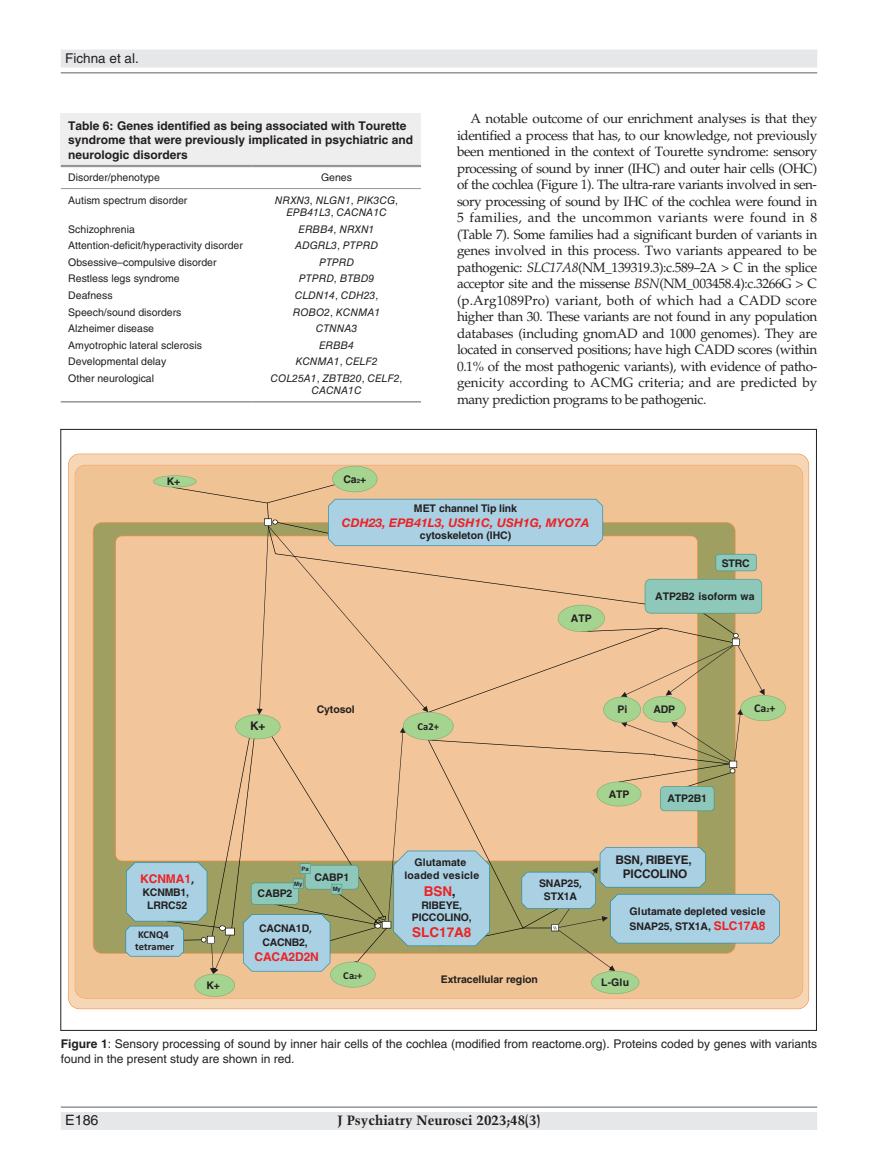
<style>
.page{position:relative;width:878px;height:1175px;background:#fff}
.page>*{position:absolute;margin:0;border:0;box-sizing:border-box;transform-origin:0 0}
.t1{font:14.25px "Helvetica LT Std";color:#231f20}
.t2{font:13.5px/16.5px "Palatino LT Std";letter-spacing:-.03em;color:#231f20;text-align:justify}
.t3{font:700 13.5px "Trump Mediaeval LT Std";color:#231f20}
.t4{font:13.5px "Helvetica LT Std";color:#231f20}
.t5{font:700 13.5px "Helvetica LT Std";color:#ee2123}
.t6{font:12px/15px "Helvetica LT Std";color:#231f20}
.t7{font:700 12px/14.4px "Helvetica LT Std";color:#231f20}
.t8{font:italic 700 12px "Helvetica Neue LT Std";letter-spacing:.01em;color:#ee2123}
.t9{font:700 12px "Helvetica LT Std";letter-spacing:-.015em;color:#ee2123}
.t10{font:700 11.85px/14.2px "Helvetica LT Std";letter-spacing:-.015em;color:#231f20;text-align:center}
.t11{font:700 11.85px "Calibri";color:#231f20}
.t12{font:10.5px "Helvetica LT Std";color:#231f20}
.t13{font:700 10.5px/12.6px "Helvetica LT Std";letter-spacing:-.01em;color:#231f20;text-align:center}
.t14{font:italic 10.5px/12.6px "Helvetica LT Std";color:#231f20;text-align:center}
.t15{font:700 10.5px/12.6px "Helvetica LT Std";letter-spacing:.02em;color:#231f20;text-align:center}
.t16{font:700 10.5px/12.6px "Calibri";letter-spacing:.005em;color:#231f20;text-align:center}
.t17{font:700 6px "Helvetica LT Std";color:#231f20}
.t18{font:700 3.6px "Calibri";color:#050504}
.s1{font-style:normal}
.s2{font-family:"Helvetica LT Std Fractions Bd";font-weight:400;font-size:6px}
.s3{font-style:italic}
.s4{font-family:"Calibri";color:#231f20}
.s5{font-size:6px}
.s6{font-family:"Calibri"}
.s7{font-size:14.25px;color:#231f20}
.s8{font-size:12px;color:#ee2123}
.s9{font-weight:700}
</style>
<div class="page">
<div style="left:61px;top:50px;width:756px;height:18px;background:#e6e7e9"></div>
<hr style="left:61px;top:72px;width:756px;height:2px;background:#939598">
<hr style="left:61px;top:1106px;width:756px;height:1px;background:#939598">
<div style="left:61px;top:1112px;width:756px;height:18px;background:#e6e7e9"></div>
<svg style="left:68px;top:453px;width:741px;height:556px;background:#f5d1ae"></svg>
<svg style="left:75px;top:465px;width:728px;height:533px;background:#f0c294"></svg>
<svg style="left:93px;top:522px;width:32px;height:431px;background:#b3a66d"></svg>
<svg style="left:172px;top:487px;width:96px;height:16px"></svg>
<svg style="left:267px;top:484px;width:69px;height:19px"></svg>
<svg style="left:153px;top:475px;width:43px;height:12px"></svg>
<svg style="left:332px;top:466px;width:45px;height:26px"></svg>
<svg style="left:125px;top:499px;width:660px;height:497px;background:#d5c09b"></svg>
<div style="left:61px;top:114px;width:360px;height:52px;background:#eeeeef"></div>
<hr style="left:61px;top:188px;width:191px;height:1px;background:#939598">
<hr style="left:252px;top:188px;width:169px;height:1px;background:#939598">
<hr style="left:61px;top:165px;width:191px;height:2px;background:#939598">
<hr style="left:252px;top:165px;width:169px;height:2px;background:#939598">
<hr style="left:61px;top:401px;width:191px;height:1px;background:#939598">
<hr style="left:252px;top:401px;width:169px;height:1px;background:#939598">
<p class="t4" style="left:65px;top:50px;width:75px">Fichna et al.</p>
<p class="t7" style="left:68px;top:118px;width:346px">Table 6: Genes identified as being associated with Tourette syndrome that were previously implicated in psychiatric and neurologic disorders</p>
<p class="t12" style="left:68px;top:171px;width:93px">Disorder/phenotype</p>
<p class="t12" style="left:321px;top:171px;width:32px">Genes</p>
<p class="t12" style="left:68px;top:194px;width:121px">Autism spectrum disorder</p>
<p class="t14" style="left:275px;top:194px;width:125px">NRXN3<span class="s1">,</span> NLGN1<span class="s1">,</span> PIK3CG<span class="s1">,<br></span>EPB41L3<span class="s1">,</span> CACNA1C</p>
<p class="t12" style="left:68px;top:223px;width:68px">Schizophrenia</p>
<p class="t14" style="left:298px;top:223px;width:77px">ERBB4<span class="s1">,</span> NRXN1</p>
<p class="t12" style="left:68px;top:239px;width:176px">Attention-deficit/hyperactivity disorder</p>
<p class="t14" style="left:295px;top:239px;width:84px">ADGRL3<span class="s1">,</span> PTPRD</p>
<p class="t12" style="left:68px;top:256px;width:150px">Obsessive–compulsive disorder</p>
<p class="t14" style="left:319px;top:256px;width:37px">PTPRD</p>
<p class="t12" style="left:68px;top:273px;width:113px">Restless legs syndrome</p>
<p class="t14" style="left:299px;top:272px;width:77px">PTPRD<span class="s1">,</span> BTBD9</p>
<p class="t12" style="left:68px;top:289px;width:46px">Deafness</p>
<p class="t14" style="left:295px;top:289px;width:85px">CLDN14<span class="s1">,</span> CDH23<span class="s1">,</span></p>
<p class="t12" style="left:68px;top:306px;width:115px">Speech/sound disorders</p>
<p class="t14" style="left:293px;top:305px;width:89px">ROBO2<span class="s1">,</span> KCNMA1</p>
<p class="t12" style="left:68px;top:322px;width:87px">Alzheimer disease</p>
<p class="t14" style="left:316px;top:322px;width:43px">CTNNA3</p>
<p class="t12" style="left:68px;top:339px;width:135px">Amyotrophic lateral sclerosis</p>
<p class="t14" style="left:319px;top:338px;width:36px">ERBB4</p>
<p class="t12" style="left:68px;top:355px;width:100px">Developmental delay</p>
<p class="t14" style="left:295px;top:355px;width:84px">KCNMA1<span class="s1">,</span> CELF2</p>
<p class="t12" style="left:68px;top:372px;width:87px">Other neurological</p>
<p class="t14" style="left:270px;top:372px;width:133px">COL25A1<span class="s1">,</span> ZBTB20<span class="s1">,</span> CELF2<span class="s1">,<br></span>CACNA1C</p>
<p class="t13" style="left:167px;top:475px;width:15px">K+</p>
<p class="t13" style="left:343px;top:472px;width:24px">Ca<span class="s2">2</span>+</p>
<p class="t2" style="left:457px;top:110px;width:362px;text-indent:14px">A notable outcome of our enrichment analyses is that they identified a process that has, to our knowledge, not previously been mentioned in the context of Tourette syndrome: sensory processing of sound by inner (IHC) and outer hair cells (OHC) of the cochlea (Figure 1). The ultra-rare variants involved in sen&shy;sory processing of sound by IHC of the cochlea were found in 5 families, and the uncommon variants were found in 8 (Table 7). Some families had a significant burden of variants in genes involved in this process. Two variants appeared to be pathogenic: <span class="s3">SLC17A8</span>(NM_139319.3):c.589–2A &gt; C in the splice acceptor site and the missense <span class="s3">BSN</span>(NM_003458.4):c.3266G &gt; C (p.Arg1089Pro) variant, both of which had a CADD score higher than 30. These variants are not found in any population databases (including gnomAD and 1000 genomes). They are located in conserved positions; have high CADD scores (within 0.1% of the most pathogenic variants), with evidence of patho&shy;genicity according to ACMG criteria; and are predicted by many prediction programs to be pathogenic.</p>
<p class="t13" style="left:414px;top:502px;width:105px">MET channel Tip link</p>
<p class="t8" style="left:342px;top:515px;width:249px">CDH23, EPB41L3, USH1C, USH1G, MYO7A</p>
<p class="t13" style="left:420px;top:529px;width:93px">cytoskeleton (IHC)</p>
<p class="t13" style="left:571px;top:611px;width:22px">ATP</p>
<p class="t13" style="left:721px;top:557px;width:29px">STRC</p>
<p class="t13" style="left:655px;top:589px;width:101px">ATP2B2 isoform wa</p>
<p class="t9" style="left:140px;top:871px;width:55px">KCNMA1<span class="s4">,</span></p>
<p class="t13" style="left:143px;top:885px;width:48px">KCNMB1,<br>LRRC52</p>
<p class="t16" style="left:135px;top:928px;width:41px">KCNQ4 tetramer</p>
<p class="t13" style="left:206px;top:978px;width:15px">K+</p>
<p class="t13" style="left:317px;top:702px;width:40px">Cytosol</p>
<p class="t10" style="left:250px;top:719px;width:17px">K+</p>
<p class="t16" style="left:417px;top:720px;width:23px">Ca2+</p>
<p class="t13" style="left:617px;top:703px;width:11px">Pi</p>
<p class="t13" style="left:653px;top:702px;width:23px">ADP</p>
<p class="t11" style="left:754px;top:700px;width:23px">Ca<span class="s5">2</span>+</p>
<p class="t17" style="left:301px;top:865px;width:9px">Pa</p>
<p class="t17" style="left:294px;top:880px;width:10px">My</p>
<p class="t13" style="left:258px;top:887px;width:36px">CABP2</p>
<p class="t13" style="left:314px;top:870px;width:36px">CABP1</p>
<p class="t17" style="left:333px;top:885px;width:10px">My</p>
<p class="t13" style="left:259px;top:921px;width:54px;line-height:14.2px">CACNA1D<span class="s6">,<br></span>CACNB2,</p>
<p class="t9" style="left:254px;top:949px;width:66px">CACA2D2N</p>
<p class="t16" style="left:343px;top:969px;width:21px">Ca<span class="s5">2</span>+</p>
<p class="t13" style="left:608px;top:787px;width:22px">ATP</p>
<p class="t13" style="left:667px;top:792px;width:41px">ATP2B1</p>
<p class="t15" style="left:404px;top:856px;width:76px">Glutamate loaded vesicle</p>
<p class="t5" style="left:424px;top:883px;width:33px">BSN<span class="s7">,</span></p>
<p class="t13" style="left:412px;top:898px;width:61px">RIBEYE,<br>PICCOLINO,</p>
<p class="t5" style="left:412px;top:924px;width:61px">SLC17A8</p>
<p class="t13" style="left:539px;top:877px;width:44px">SNAP25<span class="s6">,<br></span>STX1A</p>
<p class="t18" style="left:553px;top:925px;width:5px">\\</p>
<p class="t13" style="left:441px;top:972px;width:99px">Extracellular region</p>
<p class="t10" style="left:615px;top:852px;width:78px">BSN<span class="s6">,</span> RIBEYE,<br>PICCOLINO</p>
<p class="t13" style="left:629px;top:904px;width:138px;line-height:14.4px;text-align:left">Glutamate depleted vesicle<br>SNAP25, STX1A, <span class="s8">SLC17A8</span></p>
<p class="t13" style="left:601px;top:975px;width:29px">L-Glu</p>
<p class="t6" style="left:61px;top:1036px;width:757px"><span class="s9">Figure 1</span>: Sensory processing of sound by inner hair cells of the cochlea (modified from reactome.org). Proteins coded by genes with variants found in the present study are shown in red.</p>
<p class="t1" style="left:65px;top:1112px;width:35px">E186</p>
<p class="t3" style="left:337px;top:1112px;width:204px">J Psychiatry Neurosci 2023;48(3)</p>
</div>
